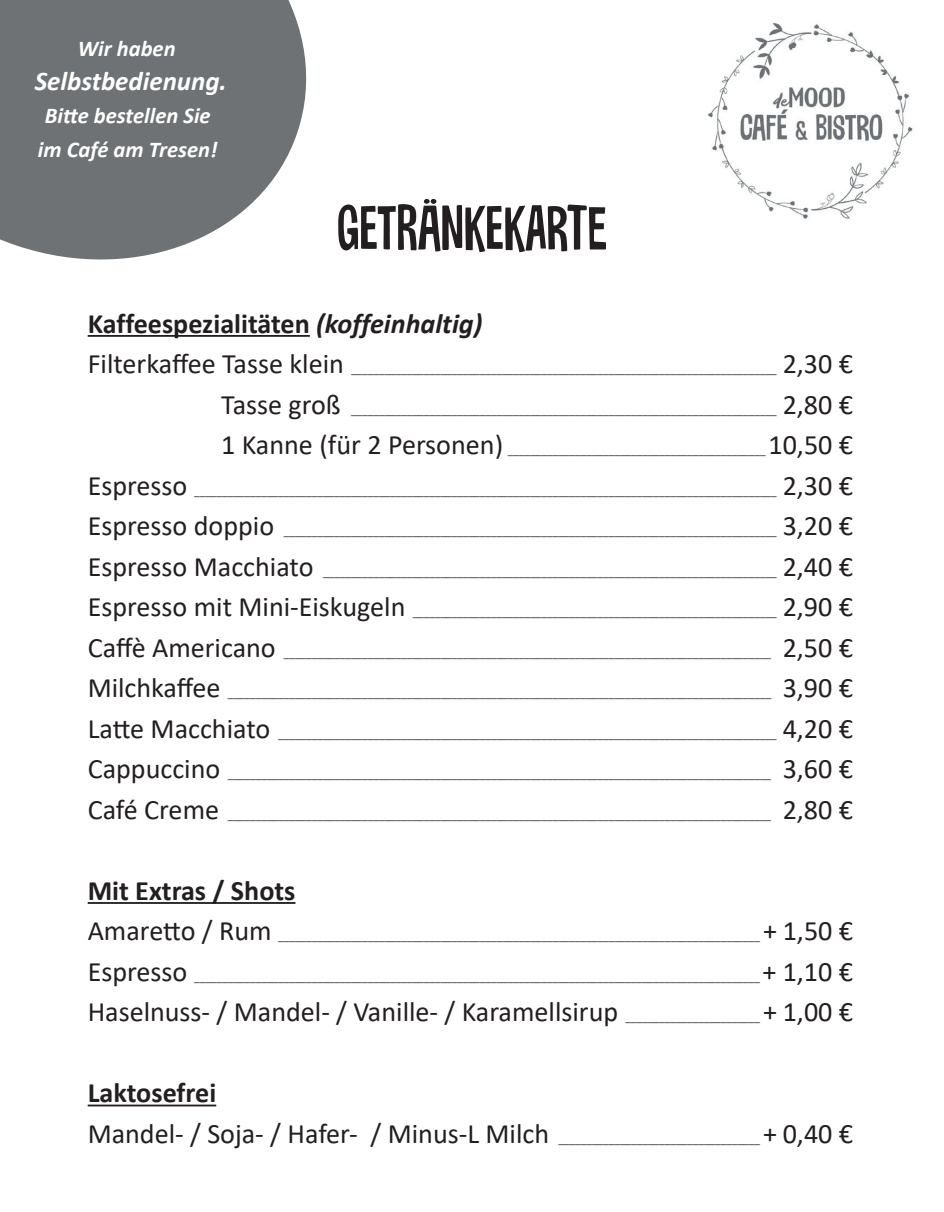
<style>
.page{position:relative;width:944px;height:1212px;background:#fff}
.page>*{position:absolute;margin:0;border:0;box-sizing:border-box;transform-origin:0 0}
.t1{font:65.25px "Sunbeat";color:#231f20}
.t2{font:28.12px/40.5px "Calibri";color:#231f20}
.t3{font:700 28.12px "Calibri";color:#231f20}
.t4{font:italic 700 27px "Calibri";color:#fff}
.t5{font:italic 700 22.5px/33.8px "Calibri";color:#fff;text-align:center}
.t6{font:11.25px "Calibri";color:#231f20}
.s1{font-weight:700}
.s2{font-weight:700;font-style:italic}
</style>
<div class="page">
<hr style="left:88px;top:335px;width:222px;height:2px;background:#231f20">
<hr style="left:88px;top:902px;width:207px;height:2px;background:#231f20">
<hr style="left:88px;top:1104px;width:128px;height:2px;background:#231f20">
<svg style="left:0;top:0;width:307px;height:260px;background:#7e8182"></svg>
<div style="left:299px;top:164px;width:39px;height:40px;background:#fff"></div>
<div style="left:287px;top:239px;width:74px;height:43px;background:#fff"></div>
<img style="left:708px;top:23px;width:205px;height:196px">
<h3 class="t5" style="left:78px;top:31px;width:99px">Wir haben</h3>
<h3 class="t4" style="left:35px;top:62px;width:194px">Selbstbedienung.</h3>
<h3 class="t5" style="left:38px;top:98px;width:181px">Bitte bestellen Sie im Café am Tresen!</h3>
<h1 class="t1" style="left:337px;top:194px;width:272px">GETRÄNKEKARTE</h1>
<h2 class="t2" style="left:88px;top:302px;width:396px"><span class="s1">Kaffeespezialitäten</span> <span class="s2">(koffeinhaltig)<br></span>Filterkaffee Tasse klein</h2>
<p class="t6" style="left:351px;top:362px;width:427px">____________________________________________________________________________</p>
<h2 class="t2" style="left:783px;top:343px;width:72px">2,30 €</h2>
<h2 class="t2" style="left:221px;top:383px;width:121px">Tasse groß</h2>
<h2 class="t2" style="left:783px;top:383px;width:72px">2,80 €</h2>
<p class="t6" style="left:351px;top:402px;width:427px">____________________________________________________________________________</p>
<h2 class="t2" style="left:221px;top:424px;width:284px">1 Kanne (für 2 Personen)</h2>
<h2 class="t2" style="left:768px;top:424px;width:86px">10,50 €</h2>
<p class="t6" style="left:508px;top:443px;width:259px">______________________________________________</p>
<h2 class="t2" style="left:783px;top:464px;width:72px">2,30 €</h2>
<h2 class="t2" style="left:88px;top:464px;width:101px">Espresso</h2>
<p class="t6" style="left:194px;top:483px;width:584px">________________________________________________________________________________________________________</p>
<h2 class="t2" style="left:88px;top:505px;width:188px">Espresso doppio</h2>
<h2 class="t2" style="left:783px;top:505px;width:72px">3,20 €</h2>
<p class="t6" style="left:284px;top:524px;width:495px">________________________________________________________________________________________</p>
<h2 class="t2" style="left:88px;top:545px;width:227px">Espresso Macchiato</h2>
<h2 class="t2" style="left:783px;top:545px;width:72px">2,40 €</h2>
<p class="t6" style="left:323px;top:564px;width:455px">_________________________________________________________________________________</p>
<h2 class="t2" style="left:88px;top:586px;width:319px">Espresso mit Mini-Eiskugeln</h2>
<h2 class="t2" style="left:783px;top:586px;width:72px">2,90 €</h2>
<p class="t6" style="left:413px;top:605px;width:366px">_________________________________________________________________</p>
<h2 class="t2" style="left:88px;top:626px;width:190px">Caffè Americano</h2>
<p class="t6" style="left:284px;top:645px;width:489px">_______________________________________________________________________________________</p>
<h2 class="t2" style="left:88px;top:667px;width:134px">Milchkaffee</h2>
<p class="t6" style="left:228px;top:686px;width:545px">_________________________________________________________________________________________________</p>
<h2 class="t2" style="left:783px;top:626px;width:72px">2,50 €</h2>
<h2 class="t2" style="left:783px;top:667px;width:72px">3,90 €</h2>
<h2 class="t2" style="left:88px;top:707px;width:184px">Latte Macchiato</h2>
<h2 class="t2" style="left:783px;top:707px;width:72px">4,20 €</h2>
<p class="t6" style="left:278px;top:726px;width:500px">_________________________________________________________________________________________</p>
<h2 class="t2" style="left:88px;top:748px;width:134px">Cappuccino</h2>
<h2 class="t2" style="left:88px;top:788px;width:133px">Café Creme</h2>
<p class="t6" style="left:228px;top:767px;width:545px">_________________________________________________________________________________________________</p>
<p class="t6" style="left:228px;top:807px;width:545px">_________________________________________________________________________________________________</p>
<h2 class="t2" style="left:783px;top:748px;width:72px">3,60 €</h2>
<h2 class="t2" style="left:783px;top:788px;width:72px">2,80 €</h2>
<h2 class="t3" style="left:88px;top:870px;width:209px">Mit Extras / Shots</h2>
<h2 class="t2" style="left:88px;top:910px;width:185px">Amaretto / Rum</h2>
<p class="t6" style="left:278px;top:929px;width:483px">______________________________________________________________________________________</p>
<h2 class="t2" style="left:763px;top:910px;width:92px">+ 1,50 €</h2>
<h2 class="t2" style="left:762px;top:950px;width:92px">+ 1,10 €</h2>
<h2 class="t2" style="left:88px;top:950px;width:101px">Espresso</h2>
<p class="t6" style="left:194px;top:969px;width:567px">_____________________________________________________________________________________________________</p>
<h2 class="t2" style="left:88px;top:991px;width:532px">Haselnuss- / Mandel- / Vanille- / Karamellsirup</h2>
<h2 class="t2" style="left:763px;top:991px;width:92px">+ 1,00 €</h2>
<p class="t6" style="left:626px;top:1010px;width:136px">________________________</p>
<h2 class="t3" style="left:88px;top:1073px;width:130px">Laktosefrei</h2>
<h2 class="t2" style="left:88px;top:1112px;width:463px">Mandel- / Soja- / Hafer- / Minus-L Milch</h2>
<h2 class="t2" style="left:763px;top:1112px;width:92px">+ 0,40 €</h2>
<p class="t6" style="left:558px;top:1131px;width:203px">____________________________________</p>
</div>
